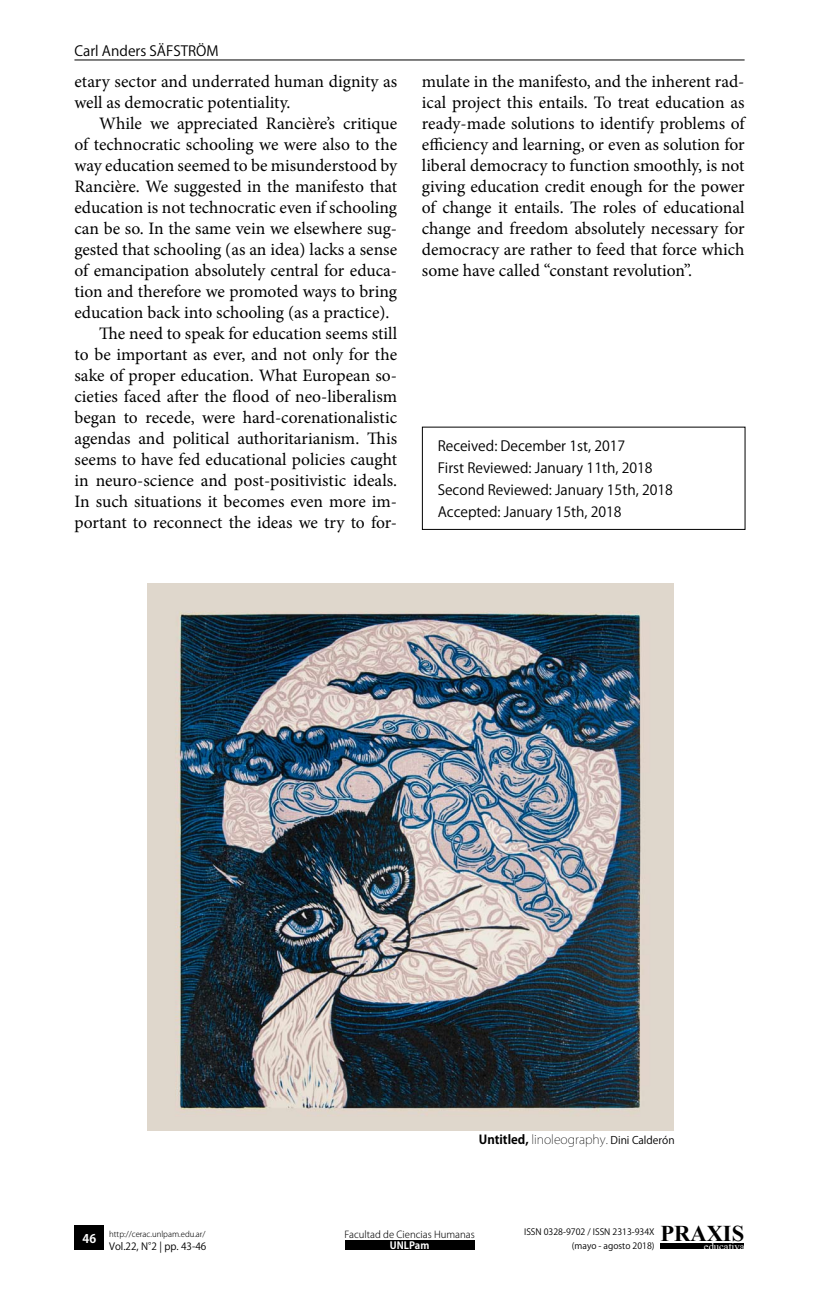
<style>
.page{position:relative;width:829px;height:1290px;background:#fff}
.page>*{position:absolute;margin:0;border:0;box-sizing:border-box;transform-origin:0 0}
.t1{font:700 22.57px "Times New Roman";color:#000}
.t2{font:17.5px/21px "Minion Pro";color:#000}
.t3{font:14px/21.7px "Koz Go Std";color:#000}
.t4{font:200 12.25px "Koz Go Std";color:#000}
.t5{font:700 11.9px "Koz Go Std";color:#fff}
.t6{font:10.67px "Times New Roman";color:#fff}
.t7{font:9.97px "Koz Go Pro";color:#000}
.t8{font:700 9.97px "Koz Go Pro";color:#fff}
.t9{font:300 9.62px "Koz Go Pro";color:#000}
.t10{font:8.75px/14px "Koz Go Pro";color:#000;text-align:right}
.t11{font:300 7.88px "Koz Go Pro";color:#000}
.s1{font-weight:700}
.s2{font-weight:400;font-size:10.5px}
</style>
<div class="page">
<hr style="left:74px;top:60px;width:670px;height:1px;background:#000">
<div style="left:74px;top:1225px;width:30px;height:25px;background:#000"></div>
<div style="left:660px;top:1243px;width:84px;height:6px;background:#000"></div>
<div style="left:345px;top:1240px;width:129px;height:10px;background:#000"></div>
<div style="left:422px;top:427px;width:323px;height:103px;border:1px solid #000"></div>
<img style="left:147px;top:583px;width:526px;height:547px">
<p class="t3" style="left:74px;top:40px;width:100px">Carl Anders Säfstr</p>
<p class="t3" style="left:196px;top:40px;width:22px">öm</p>
<p class="t2" style="left:74px;top:71px;width:324px">etary sector and underrated human dignity as well as democratic potentiality.</p>
<p class="t2" style="left:99px;top:113px;width:299px">While we appreciated Rancière’s critique</p>
<p class="t2" style="left:74px;top:134px;width:324px">of technocratic schooling we were also to the</p>
<p class="t2" style="left:74px;top:155px;width:324px">way education seemed to be misunderstood by</p>
<p class="t2" style="left:74px;top:176px;width:324px">Rancière. We suggested in the manifesto that</p>
<p class="t2" style="left:74px;top:197px;width:324px">education is not technocratic even if schooling</p>
<p class="t2" style="left:74px;top:218px;width:324px">can be so. In the same vein we elsewhere sug-</p>
<p class="t2" style="left:74px;top:239px;width:324px">gested that schooling (as an idea) lacks a sense</p>
<p class="t2" style="left:74px;top:260px;width:324px">of emancipation absolutely central for educa-</p>
<p class="t2" style="left:74px;top:281px;width:324px">tion and therefore we promoted ways to bring</p>
<p class="t2" style="left:74px;top:302px;width:316px">education back into schooling (as a practice).</p>
<p class="t2" style="left:99px;top:323px;width:299px">The need to speak for education seems still</p>
<p class="t2" style="left:74px;top:344px;width:324px">to be important as ever, and not only for the</p>
<p class="t2" style="left:74px;top:365px;width:324px">sake of proper education. What European so-</p>
<p class="t2" style="left:74px;top:386px;width:324px">cieties faced after the flood of neo-liberalism</p>
<p class="t2" style="left:74px;top:407px;width:324px">began to recede, were hard-corenationalistic</p>
<p class="t2" style="left:74px;top:428px;width:324px">agendas and political authoritarianism. This</p>
<p class="t2" style="left:74px;top:449px;width:324px">seems to have fed educational policies caught</p>
<p class="t2" style="left:74px;top:470px;width:324px">in neuro-science and post-positivistic ideals.</p>
<p class="t2" style="left:74px;top:491px;width:324px">In such situations it becomes even more im-</p>
<p class="t2" style="left:74px;top:512px;width:324px">portant to reconnect the ideas we try to for-</p>
<p class="t2" style="left:422px;top:71px;width:324px;text-align:justify">mulate in the manifesto, and the inherent rad&shy;ical project this entails. To treat education as ready-made solutions to identify problems of efficiency and learning, or even as solution for liberal democracy to function smoothly, is not giving education credit enough for the power of change it entails. The roles of educational change and freedom absolutely necessary for democracy are rather to feed that force which some have called “constant revolution”.</p>
<p class="t3" style="left:437px;top:436px;width:237px">Received: December 1st, 2017<br>First Reviewed: January 11th, 2018<br>Second Reviewed: January 15th, 2018<br>Accepted: January 15th, 2018</p>
<p class="t4" style="left:478px;top:1132px;width:197px"><span class="s1">Untitled,</span> linoleography. <span class="s2">Dini Calderón</span></p>
<p class="t5" style="left:82px;top:1230px;width:15px">46</p>
<p class="t1" style="left:660px;top:1217px;width:85px">PRAXIS</p>
<p class="t10" style="left:524px;top:1225px;width:132px">ISSN 0328-9702 / ISSN 2313-934X (mayo - agosto 2018)</p>
<p class="t11" style="left:109px;top:1229px;width:98px">http://cerac.unlpam.edu.ar/</p>
<p class="t9" style="left:344px;top:1228px;width:132px">Facultad de Ciencias Humanas</p>
<p class="t7" style="left:109px;top:1240px;width:99px">Vol.22, N°2 | pp. 43-46</p>
<p class="t8" style="left:390px;top:1239px;width:41px">UNLPam</p>
<p class="t6" style="left:703px;top:1238px;width:42px">educativa</p>
</div>
